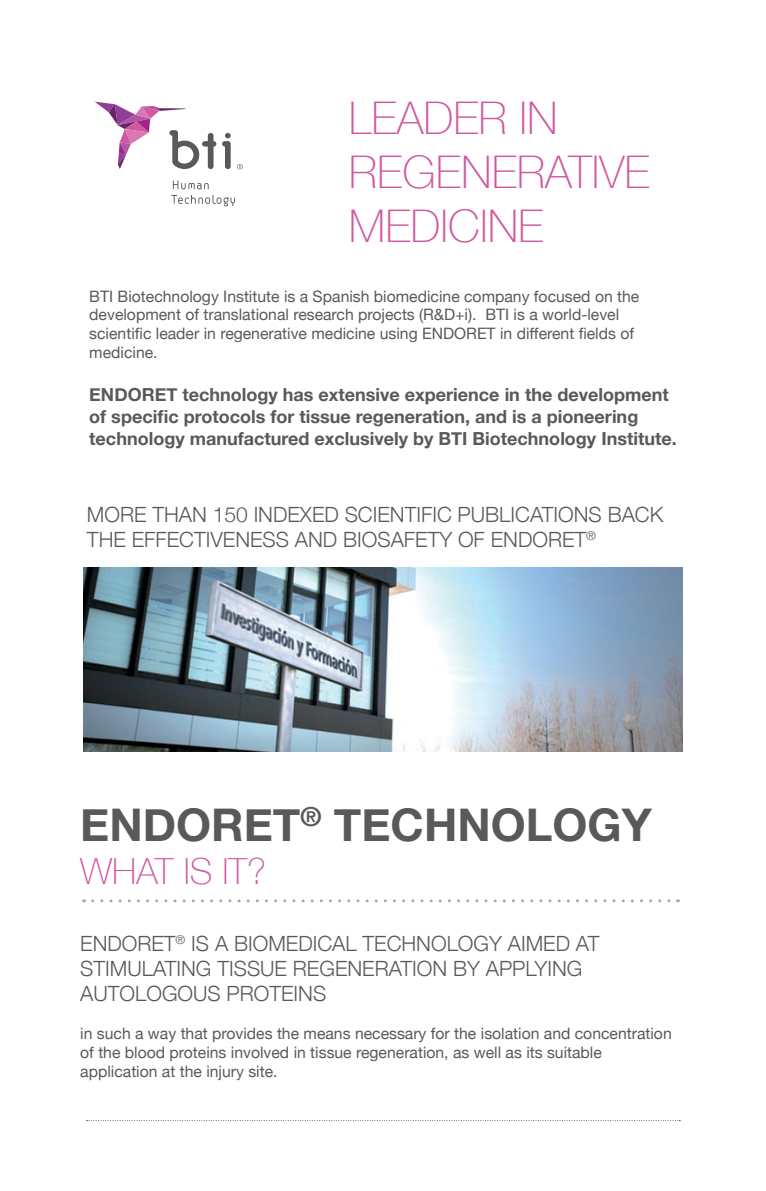
<style>
.page{position:relative;width:766px;height:1191px;background:#fff}
.page>*{position:absolute;margin:0;border:0;box-sizing:border-box;transform-origin:0 0}
.t1{font:100 45px/54px "Helvetica Neue";color:#d057a0}
.t2{font:700 45px "Helvetica Neue";color:#58595b}
.t3{font:100 36px "Helvetica Neue";color:#d057a0}
.t4{font:300 21px/25.2px "Helvetica Neue";color:#58595b}
.t5{font:700 18px/21.6px "Helvetica Neue";color:#58595b}
.t6{font:15.75px/18.9px "Helvetica Neue";color:#58595b}
</style>
<div class="page">
<svg style="left:93px;top:899px;width:585px;height:3px"></svg>
<svg style="left:222px;top:133px;width:9px;height:36px"></svg>
<svg style="left:95px;top:102px;width:121px;height:67px"></svg>
<svg style="left:237px;top:164px;width:5px;height:5px"></svg>
<svg style="left:173px;top:180px;width:35px;height:9px"></svg>
<svg style="left:171px;top:195px;width:64px;height:11px"></svg>
<svg style="left:87px;top:1120px;width:593px;height:1px"></svg>
<img style="left:84px;top:567px;width:598px;height:184px">
<h1 class="t1" style="left:349px;top:89px;width:302px">LEADER IN<br>REGENERATIVE<br>MEDICINE</h1>
<p class="t6" style="left:89px;top:285px;width:551px">BTI Biotechnology Institute is a Spanish biomedicine company focused on the development of translational research projects (R&amp;D+i). BTI is a world-level scientific leader in regenerative medicine using ENDORET in different fields of medicine.</p>
<p class="t5" style="left:89px;top:383px;width:588px">ENDORET technology has extensive experience in the development of specific protocols for tissue regeneration, and is a pioneering technology manufactured exclusively by BTI Biotechnology Institute.</p>
<h3 class="t4" style="left:87px;top:500px;width:577px">MORE THAN 150 INDEXED SCIENTIFIC PUBLICATIONS BACK<br>THE EFFECTIVENESS AND BIOSAFETY OF ENDORET<sup>®</sup></h3>
<h1 class="t2" style="left:80px;top:784px;width:573px">ENDORET<sup>®</sup> TECHNOLOGY</h1>
<h2 class="t3" style="left:80px;top:844px;width:187px">WHAT IS IT?</h2>
<h3 class="t4" style="left:80px;top:929px;width:520px">ENDORET<sup>®</sup> IS A BIOMEDICAL TECHNOLOGY AIMED AT<br>STIMULATING TISSUE REGENERATION BY APPLYING<br>AUTOLOGOUS PROTEINS</h3>
<p class="t6" style="left:80px;top:1023px;width:593px">in such a way that provides the means necessary for the isolation and concentration of the blood proteins involved in tissue regeneration, as well as its suitable application at the injury site.</p>
</div>
